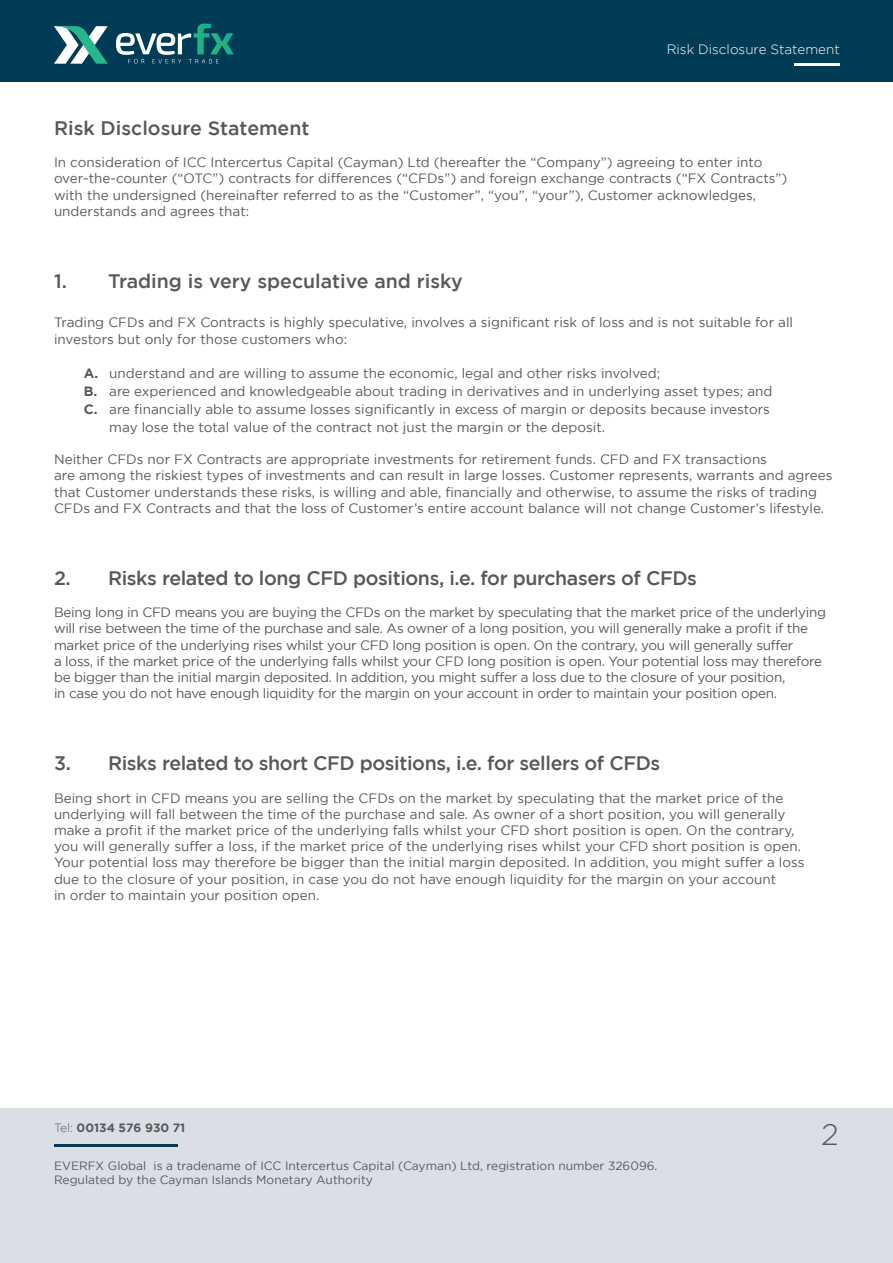
<style>
.page{position:relative;width:893px;height:1263px;background:#fff}
.page>*{position:absolute;margin:0;border:0;box-sizing:border-box;transform-origin:0 0}
.t1{font:300 30px "Gotham";color:#57585a}
.t2{font:500 19.5px "Gotham";letter-spacing:-.02em;color:#57585a}
.t3{font:500 19.5px "Gotham";color:#57585a}
.t4{font:13.5px/16.2px "Gotham";color:#57585a}
.t5{font:13.5px/16.2px "Gotham";letter-spacing:-.02em;color:#57585a}
.t6{font:300 13.5px "Gotham";color:#fff}
.t7{font:12px/14.4px "Gotham";color:#57585a}
.t8{font:700 12px "Gotham";color:#57585a}
.s1{font-weight:700}
.s2{font-weight:300}
</style>
<div class="page">
<div style="left:0;top:0;width:893px;height:82px;background:#013c57"></div>
<div style="left:0;top:1108px;width:893px;height:155px;background:#dbdee4"></div>
<hr style="left:54px;top:1144px;width:123px;height:2px;background:#013c57">
<hr style="left:794px;top:64px;width:45px;height:2px;background:#fff">
<svg style="left:54px;top:26px;width:54px;height:38px"></svg>
<svg style="left:116px;top:24px;width:118px;height:39px"></svg>
<p class="t6" style="left:667px;top:42px;width:174px">Risk Disclosure Statement</p>
<h2 class="t3" style="left:54px;top:117px;width:257px">Risk Disclosure Statement</h2>
<p class="t4" style="left:54px;top:154px;width:735px">In consideration of ICC Intercertus Capital (Cayman) Ltd (hereafter the “Company”) agreeing to enter into over-the-counter (“OTC”) contracts for differences (“CFDs”) and foreign exchange contracts (“FX Contracts”) with the undersigned (hereinafter referred to as the “Customer”, “you”, “your”), Customer acknowledges, understands and agrees that:</p>
<h2 class="t3" style="left:54px;top:270px;width:410px">1. Trading is very speculative and risky</h2>
<p class="t4" style="left:54px;top:314px;width:741px">Trading CFDs and FX Contracts is highly speculative, involves a significant risk of loss and is not suitable for all investors but only for those customers who:</p>
<p class="t4" style="left:84px;top:365px;width:578px"><span class="s1">A.</span> understand and are willing to assume the economic, legal and other risks involved;</p>
<p class="t4" style="left:84px;top:383px;width:690px"><span class="s1">B.</span> are experienced and knowledgeable about trading in derivatives and in underlying asset types; and</p>
<p class="t4" style="left:84px;top:401px;width:688px"><span class="s1">C.</span> are financially able to assume losses significantly in excess of margin or deposits because investors</p>
<p class="t4" style="left:109px;top:419px;width:497px">may lose the total value of the contract not just the margin or the deposit.</p>
<p class="t4" style="left:54px;top:451px;width:780px">Neither CFDs nor FX Contracts are appropriate investments for retirement funds. CFD and FX transactions<br>are among the riskiest types of investments and can result in large losses. Customer represents, warrants and agrees that Customer understands these risks, is willing and able, financially and otherwise, to assume the risks of trading CFDs and FX Contracts and that the loss of Customer’s entire account balance will not change Customer’s lifestyle.</p>
<h2 class="t2" style="left:54px;top:567px;width:645px">2. Risks related to long CFD positions, i.e. for purchasers of CFDs</h2>
<p class="t5" style="left:54px;top:604px;width:774px">Being long in CFD means you are buying the CFDs on the market by speculating that the market price of the underlying will rise between the time of the purchase and sale. As owner of a long position, you will generally make a profit if the market price of the underlying rises whilst your CFD long position is open. On the contrary, you will generally suffer<br>a loss, if the market price of the underlying falls whilst your CFD long position is open. Your potential loss may therefore be bigger than the initial margin deposited. In addition, you might suffer a loss due to the closure of your position,<br>in case you do not have enough liquidity for the margin on your account in order to maintain your position open.</p>
<h2 class="t2" style="left:54px;top:752px;width:608px">3. Risks related to short CFD positions, i.e. for sellers of CFDs</h2>
<p class="t4" style="left:54px;top:789px;width:752px">Being short in CFD means you are selling the CFDs on the market by speculating that the market price of the underlying will fall between the time of the purchase and sale. As owner of a short position, you will generally make a profit if the market price of the underlying falls whilst your CFD short position is open. On the contrary, you will generally suffer a loss, if the market price of the underlying rises whilst your CFD short position is open.<br>Your potential loss may therefore be bigger than the initial margin deposited. In addition, you might suffer a loss due to the closure of your position, in case you do not have enough liquidity for the margin on your account<br>in order to maintain your position open.</p>
<p class="t8" style="left:54px;top:1121px;width:133px"><span class="s2">Tel:</span> 00134 576 930 71</p>
<h1 class="t1" style="left:821px;top:1118px;width:19px">2</h1>
<p class="t7" style="left:54px;top:1158px;width:605px">EVERFX Global is a tradename of ICC Intercertus Capital (Cayman) Ltd, registration number 326096.<br>Regulated by the Cayman Islands Monetary Authority</p>
</div>
